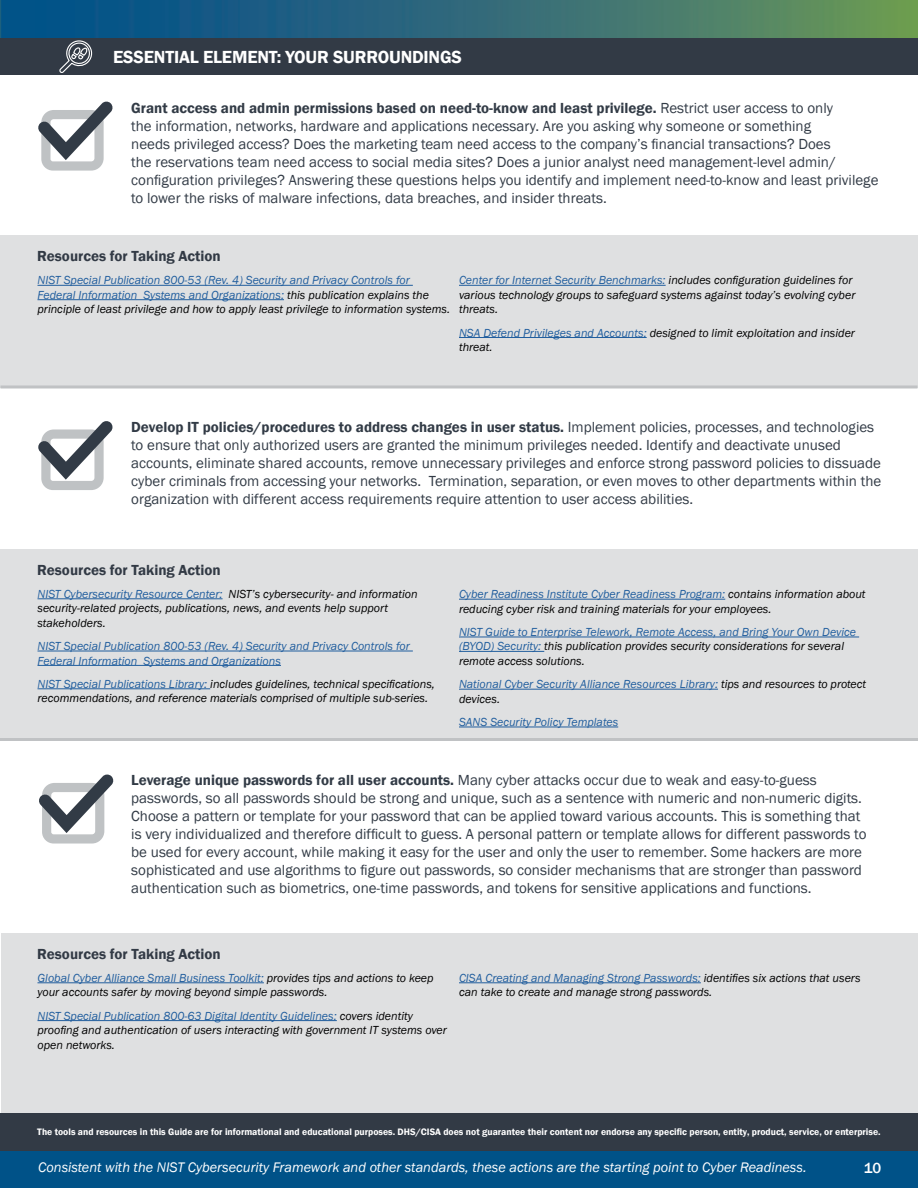
<style>
.page{position:relative;width:918px;height:1188px;background:#fff}
.page>*{position:absolute;margin:0;border:0;box-sizing:border-box;transform-origin:0 0}
.Back_Page_Title__H1{font:600 18px "Franklin Gothic";letter-spacing:-.01em;color:#fff}
.Body{font:15px/18px "Franklin Gothic";color:#323b46}
.t1{font:600 15px "Franklin Gothic";color:#323a45}
.t2{font:500 15px "Franklin Gothic";color:#fff}
.Back_Page_Footer{font:italic 14.25px "Franklin Gothic";color:#fff}
.Resource_Description{font:italic 12px/14.4px "Franklin Gothic";color:#000}
.Resource_Description-2{font:italic 12px/14.4px "Franklin Gothic";color:#215e9e}
.Disclaimer{font:600 9.6px "Franklin Gothic";color:#fff}
.s1{font-weight:600}
.s2{color:#000}
.s3{color:#215e9e}
</style>
<div class="page">
<div style="left:1px;top:1150px;width:917px;height:38px;background:#005288"></div>
<div style="left:0;top:1113px;width:918px;height:37px;background:#323a45"></div>
<div style="left:1px;top:38px;width:917px;height:37px;background:#323a45"></div>
<svg style="left:59px;top:40px;width:34px;height:33px"></svg>
<img style="left:0;top:0;width:918px;height:38px">
<div style="left:1px;top:549px;width:917px;height:189px;background:#dfe0e1"></div>
<div style="left:1px;top:933px;width:916px;height:180px;background:#dfe0e1"></div>
<div style="left:1px;top:236px;width:917px;height:152px;background:#dfe0e1"></div>
<hr style="left:0;top:386px;width:918px;height:2px;background:#c0c2c4">
<hr style="left:0;top:738px;width:918px;height:3px;background:#c0c2c4">
<hr style="left:459px;top:983px;width:242px;height:1px;background:#215e9e">
<hr style="left:38px;top:983px;width:226px;height:1px;background:#215e9e">
<hr style="left:38px;top:1020px;width:299px;height:1px;background:#215e9e">
<hr style="left:459px;top:599px;width:266px;height:1px;background:#215e9e">
<hr style="left:459px;top:637px;width:400px;height:1px;background:#215e9e">
<hr style="left:459px;top:651px;width:85px;height:1px;background:#215e9e">
<hr style="left:459px;top:689px;width:259px;height:1px;background:#215e9e">
<hr style="left:459px;top:727px;width:159px;height:1px;background:#215e9e">
<hr style="left:38px;top:599px;width:185px;height:1px;background:#215e9e">
<hr style="left:38px;top:651px;width:375px;height:1px;background:#215e9e">
<hr style="left:38px;top:665px;width:243px;height:1px;background:#215e9e">
<hr style="left:38px;top:689px;width:172px;height:1px;background:#215e9e">
<hr style="left:459px;top:285px;width:207px;height:1px;background:#215e9e">
<hr style="left:459px;top:337px;width:188px;height:1px;background:#215e9e">
<hr style="left:38px;top:285px;width:375px;height:1px;background:#215e9e">
<hr style="left:38px;top:299px;width:246px;height:1px;background:#215e9e">
<svg style="left:39px;top:774px;width:75px;height:70px"></svg>
<svg style="left:38px;top:421px;width:75px;height:69px"></svg>
<svg style="left:38px;top:101px;width:75px;height:70px"></svg>
<h1 class="Back_Page_Title__H1" style="left:113px;top:45px;width:350px">ESSENTIAL ELEMENT: YOUR SURROUNDINGS</h1>
<p class="Body" style="left:131px;top:99px;width:749px"><span class="s1">Grant access and admin permissions based on need-to-know and least privilege.</span> Restrict user access to only<br>the information, networks, hardware and applications necessary. Are you asking why someone or something<br>needs privileged access? Does the marketing team need access to the company’s financial transactions? Does<br>the reservations team need access to social media sites? Does a junior analyst need management-level admin/ configuration privileges? Answering these questions helps you identify and implement need-to-know and least privilege to lower the risks of malware infections, data breaches, and insider threats.</p>
<p class="t1" style="left:37px;top:247px;width:185px">Resources for Taking Action</p>
<p class="Resource_Description-2" style="left:38px;top:273px;width:414px">NIST Special Publication 800-53 (Rev. 4) Security and Privacy Controls for<br>Federal Information Systems and Organizations: <span class="s2">this publication explains the principle of least privilege and how to apply least privilege to information systems.</span></p>
<p class="Resource_Description" style="left:459px;top:273px;width:398px"><span class="s3">Center for Internet Security Benchmarks:</span> includes configuration guidelines for various technology groups to safeguard systems against today’s evolving cyber threats.</p>
<p class="Resource_Description" style="left:459px;top:326px;width:398px"><span class="s3">NSA Defend Privileges and Accounts:</span> designed to limit exploitation and insider threat.</p>
<p class="Body" style="left:131px;top:418px;width:752px"><span class="s1">Develop IT policies/procedures to address changes in user status.</span> Implement policies, processes, and technologies to ensure that only authorized users are granted the minimum privileges needed. Identify and deactivate unused accounts, eliminate shared accounts, remove unnecessary privileges and enforce strong password policies to dissuade cyber criminals from accessing your networks. Termination, separation, or even moves to other departments within the organization with different access requirements require attention to user access abilities.</p>
<p class="t1" style="left:37px;top:560px;width:185px">Resources for Taking Action</p>
<p class="Resource_Description" style="left:38px;top:587px;width:382px"><span class="s3">NIST Cybersecurity Resource Center:</span> NIST’s cybersecurity- and information security-related projects, publications, news, and events help support stakeholders.</p>
<p class="Resource_Description-2" style="left:38px;top:639px;width:374px">NIST Special Publication 800-53 (Rev. 4) Security and Privacy Controls for<br>Federal Information Systems and Organizations</p>
<p class="Resource_Description" style="left:38px;top:677px;width:399px"><span class="s3">NIST Special Publications Library:</span> includes guidelines, technical specifications, recommendations, and reference materials comprised of multiple sub-series.</p>
<p class="Resource_Description" style="left:459px;top:587px;width:408px"><span class="s3">Cyber Readiness Institute Cyber Readiness Program:</span> contains information about reducing cyber risk and training materials for your employees.</p>
<p class="Resource_Description-2" style="left:459px;top:625px;width:399px">NIST Guide to Enterprise Telework, Remote Access, and Bring Your Own Device (BYOD) Security: <span class="s2">this publication provides security considerations for several remote access solutions.</span></p>
<p class="Resource_Description-2" style="left:459px;top:677px;width:409px">National Cyber Security Alliance Resources Library: <span class="s2">tips and resources to protect devices.</span></p>
<p class="Resource_Description-2" style="left:459px;top:715px;width:161px">SANS Security Policy Templates</p>
<p class="Body" style="left:131px;top:772px;width:737px"><span class="s1">Leverage unique passwords for all user accounts.</span> Many cyber attacks occur due to weak and easy-to-guess passwords, so all passwords should be strong and unique, such as a sentence with numeric and non-numeric digits.<br>Choose a pattern or template for your password that can be applied toward various accounts. This is something that is very individualized and therefore difficult to guess. A personal pattern or template allows for different passwords to be used for every account, while making it easy for the user and only the user to remember. Some hackers are more sophisticated and use algorithms to figure out passwords, so consider mechanisms that are stronger than password authentication such as biometrics, one-time passwords, and tokens for sensitive applications and functions.</p>
<p class="t1" style="left:37px;top:944px;width:185px">Resources for Taking Action</p>
<p class="Resource_Description" style="left:38px;top:971px;width:398px"><span class="s3">Global Cyber Alliance Small Business Toolkit:</span> provides tips and actions to keep your accounts safer by moving beyond simple passwords.</p>
<p class="Resource_Description" style="left:38px;top:1009px;width:411px"><span class="s3">NIST Special Publication 800-63 Digital Identity Guidelines:</span> covers identity proofing and authentication of users interacting with government IT systems over open networks.</p>
<p class="Resource_Description" style="left:459px;top:971px;width:403px"><span class="s3">CISA Creating and Managing Strong Passwords:</span> identifies six actions that users can take to create and manage strong passwords.</p>
<p class="Disclaimer" style="left:37px;top:1126px;width:845px">The tools and resources in this Guide are for informational and educational purposes. DHS/CISA does not guarantee their content nor endorse any specific person, entity, product, service, or enterprise.</p>
<p class="Back_Page_Footer" style="left:38px;top:1159px;width:770px">Consistent with the NIST Cybersecurity Framework and other standards, these actions are the starting point to Cyber Readiness.</p>
<p class="t2" style="left:864px;top:1159px;width:19px">10</p>
</div>
